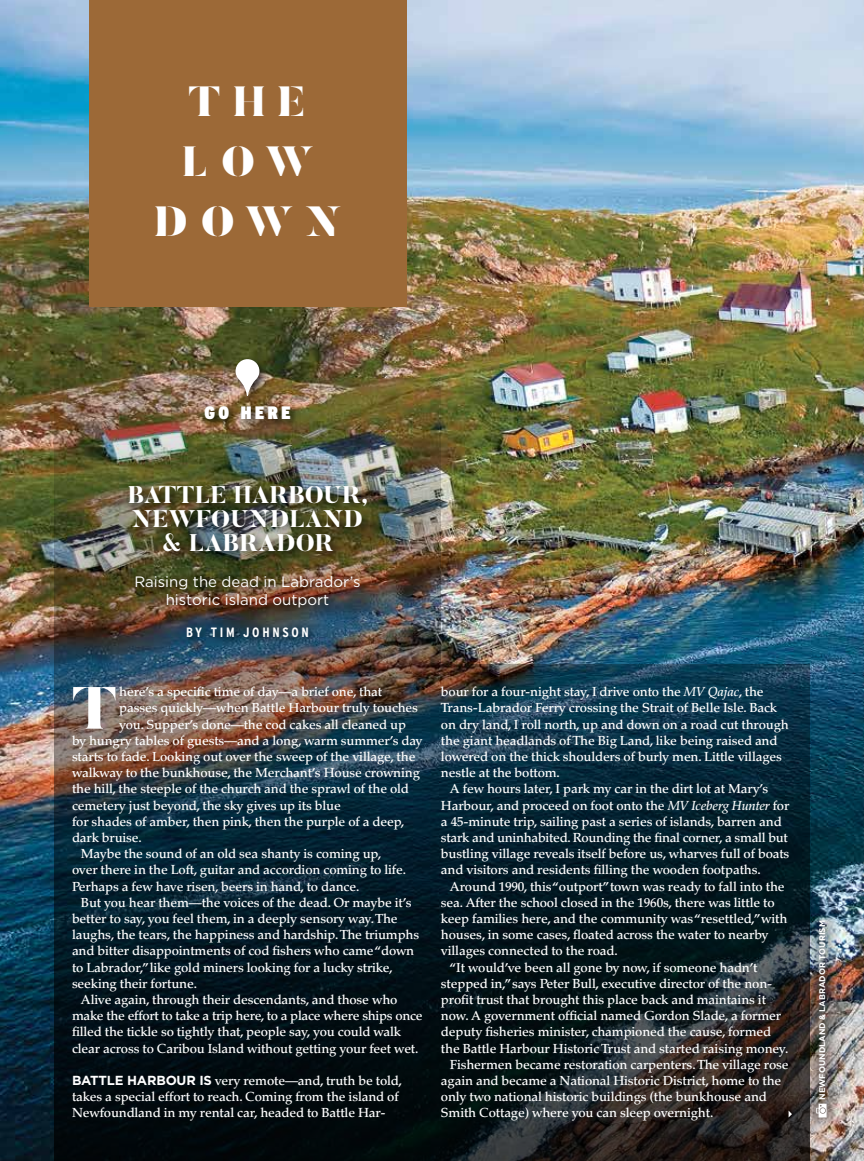
<style>
.page{position:relative;width:864px;height:1161px;background:#fff}
.page>*{position:absolute;margin:0;border:0;box-sizing:border-box;transform-origin:0 0}
.t1{font:900 59.1px "Butler Stencil";color:#fff}
.t2{font:900 42px/60px "Butler Stencil";letter-spacing:.3em;color:#fff;text-align:center}
.t3{font:800 24px/24px "Butler";letter-spacing:.02em;color:#fff;text-align:center}
.t4{font:900 18px "Interstate Condensed";letter-spacing:.2em;color:#fff}
.t5{font:15px/18px "Gotham HTF";color:#fff;text-align:center}
.t6{font:700 13.5px "Interstate Condensed";letter-spacing:.2em;color:#fff}
.t7{font:500 13.2px/16.2px "Palatino LT Std";letter-spacing:-.01em;color:#fff}
.t8{font:700 8.25px "Gotham HTF";color:#fff}
.s1{font-family:"Gotham HTF";font-weight:700}
.s2{font-style:italic}
</style>
<div class="page">
<img style="left:0;top:0;width:864px;height:1161px">
<img style="left:54px;top:324px;width:756px;height:837px">
<div style="left:125px;top:481px;width:253px;height:167px;background:#000;opacity:.75"></div>
<div style="left:200px;top:355px;width:101px;height:75px;background:#000;opacity:.75"></div>
<svg style="left:236px;top:359px;width:23px;height:37px"></svg>
<div style="left:89px;top:0;width:317px;height:307px;background:#9c6937"></div>
<div style="left:800px;top:905px;width:43px;height:229px;background:#000;opacity:.75"></div>
<svg style="left:816px;top:1104px;width:11px;height:14px"></svg>
<svg style="left:789px;top:1111px;width:3px;height:7px"></svg>
<h2 class="t2" style="left:154px;top:73px;width:189px">THE<br>LOW<br>DOWN</h2>
<h3 class="t4" style="left:204px;top:402px;width:88px">GO HERE</h3>
<h3 class="t3" style="left:128px;top:484px;width:242px">BATTLE HARBOUR,<br>NEWFOUNDLAND &amp; LABRADOR</h3>
<p class="t5" style="left:134px;top:573px;width:228px">Raising the dead in Labrador’s historic island outport</p>
<p class="t6" style="left:186px;top:625px;width:124px">BY TIM JOHNSON</p>
<h1 class="t1" style="left:72px;top:671px;width:47px">T</h1>
<p class="t7" style="left:119px;top:684px;width:265px">here’s a specific time of day—a brief one, that</p>
<p class="t7" style="left:119px;top:700px;width:300px">passes quickly—when Battle Harbour truly touches</p>
<p class="t7" style="left:119px;top:716px;width:288px">you. Supper’s done—the cod cakes all cleaned up</p>
<p class="t7" style="left:72px;top:733px;width:352px">by hungry tables of guests—and a long, warm summer’s day</p>
<p class="t7" style="left:72px;top:749px;width:345px">starts to fade. Looking out over the sweep of the village, the</p>
<p class="t7" style="left:72px;top:765px;width:350px">walkway to the bunkhouse, the Merchant’s House crowning</p>
<p class="t7" style="left:72px;top:781px;width:338px">the hill, the steeple of the church and the sprawl of the old</p>
<p class="t7" style="left:72px;top:797px;width:270px">cemetery just beyond, the sky gives up its blue</p>
<p class="t7" style="left:72px;top:814px;width:334px">for shades of amber, then pink, then the purple of a deep,</p>
<p class="t7" style="left:72px;top:830px;width:71px">dark bruise.</p>
<p class="t7" style="left:81px;top:846px;width:302px">Maybe the sound of an old sea shanty is coming up,</p>
<p class="t7" style="left:72px;top:862px;width:336px">over there in the Loft, guitar and accordion coming to life.</p>
<p class="t7" style="left:72px;top:878px;width:289px">Perhaps a few have risen, beers in hand, to dance.</p>
<p class="t7" style="left:81px;top:894px;width:332px">But you hear them—the voices of the dead. Or maybe it’s</p>
<p class="t7" style="left:72px;top:911px;width:327px">better to say, you feel them, in a deeply sensory way. The</p>
<p class="t7" style="left:72px;top:927px;width:349px">laughs, the tears, the happiness and hardship. The triumphs</p>
<p class="t7" style="left:72px;top:943px;width:344px">and bitter disappointments of cod fishers who came “down</p>
<p class="t7" style="left:72px;top:959px;width:322px">to Labrador,” like gold miners looking for a lucky strike,</p>
<p class="t7" style="left:72px;top:975px;width:126px">seeking their fortune.</p>
<p class="t7" style="left:81px;top:992px;width:318px">Alive again, through their descendants, and those who</p>
<p class="t7" style="left:72px;top:1008px;width:352px">make the effort to take a trip here, to a place where ships once</p>
<p class="t7" style="left:72px;top:1024px;width:331px">filled the tickle so tightly that, people say, you could walk</p>
<p class="t7" style="left:72px;top:1040px;width:348px">clear across to Caribou Island without getting your feet wet.</p>
<p class="t7" style="left:72px;top:1073px;width:332px"><span class="s1">BATTLE HARBOUR IS</span> very remote—and, truth be told, takes a special effort to reach. Coming from the island of<br>Newfoundland in my rental car, headed to Battle Har-</p>
<p class="t7" style="left:441px;top:684px;width:324px">bour for a four-night stay, I drive onto the <span class="s2">MV Qajac</span>, the</p>
<p class="t7" style="left:441px;top:700px;width:338px">Trans-Labrador Ferry crossing the Strait of Belle Isle. Back</p>
<p class="t7" style="left:441px;top:716px;width:349px">on dry land, I roll north, up and down on a road cut through</p>
<p class="t7" style="left:441px;top:732px;width:338px">the giant headlands of The Big Land, like being raised and</p>
<p class="t7" style="left:441px;top:749px;width:343px">lowered on the thick shoulders of burly men. Little villages</p>
<p class="t7" style="left:441px;top:765px;width:120px">nestle at the bottom.</p>
<p class="t7" style="left:450px;top:781px;width:320px">A few hours later, I park my car in the dirt lot at Mary’s</p>
<p class="t7" style="left:441px;top:797px;width:350px">Harbour, and proceed on foot onto the <span class="s2">MV Iceberg Hunter</span> for</p>
<p class="t7" style="left:441px;top:813px;width:342px">a 45-minute trip, sailing past a series of islands, barren and</p>
<p class="t7" style="left:441px;top:830px;width:348px">stark and uninhabited. Rounding the final corner, a small but</p>
<p class="t7" style="left:441px;top:846px;width:350px">bustling village reveals itself before us, wharves full of boats</p>
<p class="t7" style="left:441px;top:862px;width:321px">and visitors and residents filling the wooden footpaths.</p>
<p class="t7" style="left:450px;top:878px;width:336px">Around 1990, this “outport” town was ready to fall into the</p>
<p class="t7" style="left:441px;top:894px;width:335px">sea. After the school closed in the 1960s, there was little to</p>
<p class="t7" style="left:441px;top:911px;width:348px">keep families here, and the community was “resettled,” with</p>
<p class="t7" style="left:441px;top:927px;width:329px">houses, in some cases, floated across the water to nearby</p>
<p class="t7" style="left:441px;top:943px;width:178px">villages connected to the road.</p>
<p class="t7" style="left:450px;top:959px;width:309px">“It would’ve been all gone by now, if someone hadn’t</p>
<p class="t7" style="left:441px;top:975px;width:333px">stepped in,” says Peter Bull, executive director of the non-</p>
<p class="t7" style="left:441px;top:992px;width:327px">profit trust that brought this place back and maintains it</p>
<p class="t7" style="left:441px;top:1008px;width:342px">now. A government official named Gordon Slade, a former</p>
<p class="t7" style="left:441px;top:1024px;width:332px">deputy fisheries minister, championed the cause, formed</p>
<p class="t7" style="left:441px;top:1040px;width:349px">the Battle Harbour Historic Trust and started raising money.</p>
<p class="t7" style="left:450px;top:1056px;width:340px">Fishermen became restoration carpenters. The village rose</p>
<p class="t7" style="left:441px;top:1073px;width:342px">again and became a National Historic District, home to the</p>
<p class="t7" style="left:441px;top:1089px;width:327px">only two national historic buildings (the bunkhouse and</p>
<p class="t7" style="left:441px;top:1105px;width:274px">Smith Cottage) where you can sleep overnight.</p>
<p class="t8" style="left:818px;top:1100px;width:181px;rotate:-90deg">NEWFOUNDLAND &amp; LABRADOR TOURISM</p>
</div>
